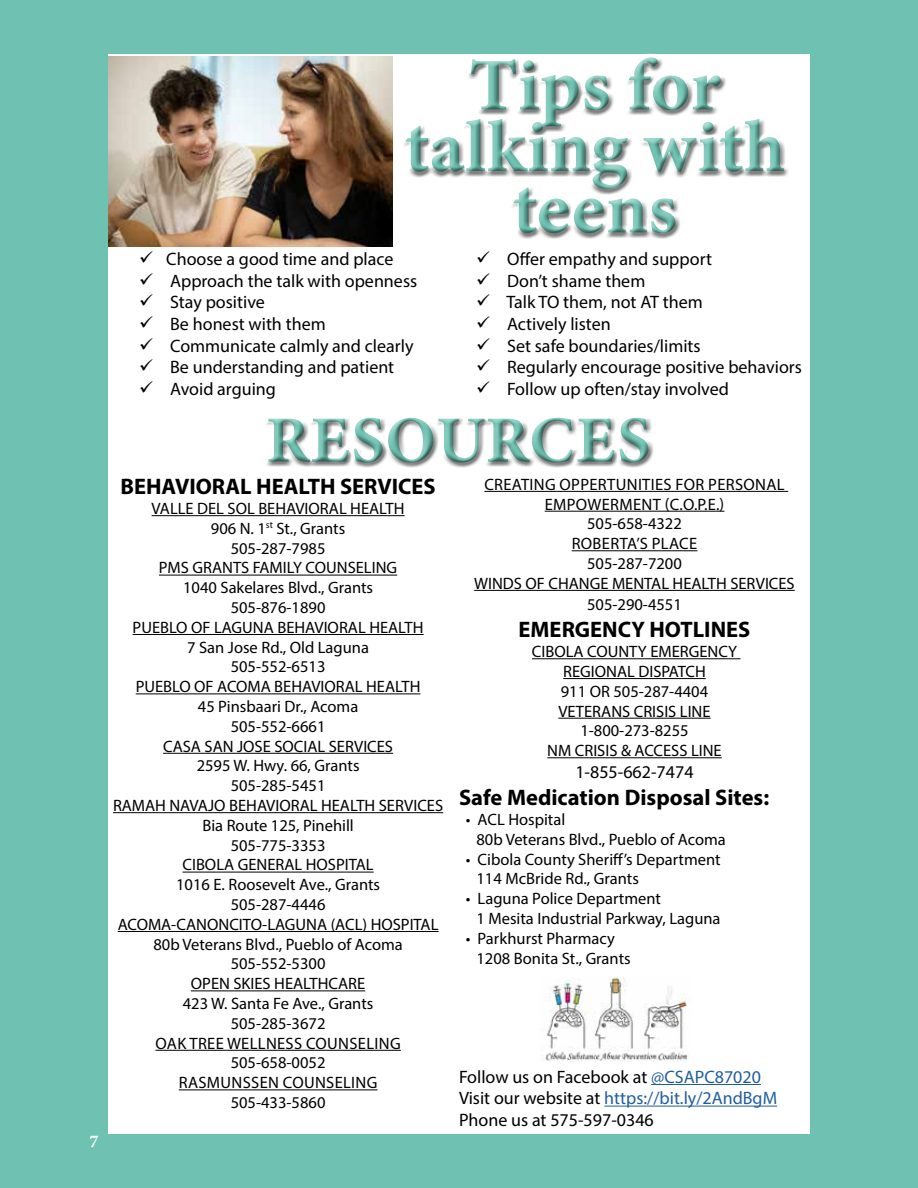
<style>
.page{position:relative;width:918px;height:1188px;background:#6fc1b1}
.page>*{position:absolute;margin:0;border:0;box-sizing:border-box;transform-origin:0 0}
.t1{font:74.25px/61.5px "Minion Variable Concept";letter-spacing:.025em;color:#6fc1b1;text-align:center}
.t2{font:66px "Minion Variable Concept";letter-spacing:.03em;color:#6fc1b1}
.t3{font:700 22.5px "Myriad Pro";color:#000}
.t4{font:18px/21.6px "Myriad Pro";color:#000}
.t5{font:18px "Minion Variable Concept";color:#fff}
.t6{font:16.5px/19.8px "Myriad Pro";color:#000}
.t7{font:16.5px/19.8px "Myriad Pro";letter-spacing:.02em;color:#000;text-align:center}
.s1{color:#215e9e}
</style>
<div class="page">
<div style="left:108px;top:54px;width:702px;height:1080px;background:#fff"></div>
<div style="left:400px;top:52px;width:389px;height:183px;background:#fff;opacity:.5"></div>
<div style="left:401px;top:56px;width:389px;height:183px;background:#000;opacity:.5"></div>
<div style="left:263px;top:415px;width:391px;height:53px;background:#000;opacity:.5"></div>
<img style="left:108px;top:56px;width:284px;height:190px">
<hr style="left:152px;top:515px;width:253px;height:1px;background:#000">
<hr style="left:159px;top:575px;width:238px;height:1px;background:#000">
<hr style="left:133px;top:634px;width:291px;height:1px;background:#000">
<hr style="left:136px;top:693px;width:284px;height:1px;background:#000">
<hr style="left:163px;top:753px;width:230px;height:1px;background:#000">
<hr style="left:113px;top:812px;width:330px;height:1px;background:#000">
<hr style="left:183px;top:872px;width:191px;height:1px;background:#000">
<hr style="left:118px;top:931px;width:320px;height:1px;background:#000">
<hr style="left:191px;top:990px;width:174px;height:1px;background:#000">
<hr style="left:156px;top:1050px;width:245px;height:1px;background:#000">
<hr style="left:179px;top:1089px;width:199px;height:1px;background:#000">
<hr style="left:484px;top:491px;width:304px;height:1px;background:#000">
<hr style="left:545px;top:511px;width:179px;height:1px;background:#000">
<hr style="left:572px;top:550px;width:125px;height:1px;background:#000">
<hr style="left:474px;top:590px;width:321px;height:1px;background:#000">
<hr style="left:532px;top:658px;width:209px;height:1px;background:#000">
<hr style="left:563px;top:678px;width:143px;height:1px;background:#000">
<hr style="left:558px;top:718px;width:153px;height:1px;background:#000">
<hr style="left:547px;top:757px;width:175px;height:1px;background:#000">
<img style="left:542px;top:977px;width:149px;height:85px">
<hr style="left:651px;top:1084px;width:110px;height:1px;background:#215e9e">
<hr style="left:604px;top:1106px;width:173px;height:1px;background:#215e9e">
<p class="t5" style="left:89px;top:1128px;width:10px">7</p>
<h1 class="t1" style="left:405px;top:54px;width:382px">Tips for talking with teens</h1>
<p class="t4" style="left:139px;top:248px;width:256px">✓ Choose a good time and place</p>
<p class="t4" style="left:139px;top:270px;width:279px">✓ Approach the talk with openness</p>
<p class="t4" style="left:139px;top:291px;width:127px">✓ Stay positive</p>
<p class="t4" style="left:139px;top:313px;width:188px">✓ Be honest with them</p>
<p class="t4" style="left:139px;top:334px;width:276px">✓ Communicate calmly and clearly</p>
<p class="t4" style="left:139px;top:356px;width:256px">✓ Be understanding and patient</p>
<p class="t4" style="left:139px;top:378px;width:138px">✓ Avoid arguing</p>
<p class="t4" style="left:476px;top:248px;width:237px">✓ Offer empathy and support</p>
<p class="t4" style="left:476px;top:270px;width:171px">✓ Don’t shame them</p>
<p class="t4" style="left:476px;top:291px;width:228px">✓ Talk TO them, not AT them</p>
<p class="t4" style="left:476px;top:313px;width:136px">✓ Actively listen</p>
<p class="t4" style="left:476px;top:334px;width:226px">✓ Set safe boundaries/limits</p>
<p class="t4" style="left:476px;top:356px;width:327px">✓ Regularly encourage positive behaviors</p>
<p class="t4" style="left:476px;top:378px;width:254px">✓ Follow up often/stay involved</p>
<h2 class="t2" style="left:266px;top:394px;width:385px">RESOURCES</h2>
<h3 class="t3" style="left:121px;top:472px;width:317px">BEHAVIORAL HEALTH SERVICES</h3>
<p class="t6" style="left:113px;top:498px;width:332px;text-align:center">VALLE DEL SOL BEHAVIORAL HEALTH<br>906 N. 1<sup>st</sup> St., Grants<br>505-287-7985<br>PMS GRANTS FAMILY COUNSELING<br>1040 Sakelares Blvd., Grants<br>505-876-1890<br>PUEBLO OF LAGUNA BEHAVIORAL HEALTH<br>7 San Jose Rd., Old Laguna<br>505-552-6513<br>PUEBLO OF ACOMA BEHAVIORAL HEALTH<br>45 Pinsbaari Dr., Acoma<br>505-552-6661<br>CASA SAN JOSE SOCIAL SERVICES<br>2595 W. Hwy. 66, Grants<br>505-285-5451<br>RAMAH NAVAJO BEHAVIORAL HEALTH SERVICES<br>Bia Route 125, Pinehill<br>505-775-3353<br>CIBOLA GENERAL HOSPITAL<br>1016 E. Roosevelt Ave., Grants<br>505-287-4446<br>ACOMA-CANONCITO-LAGUNA (ACL) HOSPITAL<br>80b Veterans Blvd., Pueblo of Acoma<br>505-552-5300<br>OPEN SKIES HEALTHCARE<br>423 W. Santa Fe Ave., Grants<br>505-285-3672<br>OAK TREE WELLNESS COUNSELING<br>505-658-0052<br>RASMUNSSEN COUNSELING<br>505-433-5860</p>
<p class="t7" style="left:474px;top:474px;width:322px">CREATING OPPERTUNITIES FOR PERSONAL<br>EMPOWERMENT (C.O.P.E.)<br>505-658-4322<br>ROBERTA’S PLACE<br>505-287-7200<br>WINDS OF CHANGE MENTAL HEALTH SERVICES</p>
<p class="t6" style="left:587px;top:595px;width:96px">505-290-4551</p>
<h3 class="t3" style="left:519px;top:615px;width:233px">EMERGENCY HOTLINES</h3>
<p class="t6" style="left:532px;top:641px;width:207px;text-align:center">CIBOLA COUNTY EMERGENCY<br>REGIONAL DISPATCH<br>911 OR 505-287-4404<br>VETERANS CRISIS LINE<br>1-800-273-8255<br>NM CRISIS &amp; ACCESS LINE</p>
<p class="t4" style="left:575px;top:761px;width:120px">1-855-662-7474</p>
<h3 class="t3" style="left:459px;top:783px;width:312px">Safe Medication Disposal Sites:</h3>
<p class="t6" style="left:476px;top:809px;width:251px;text-indent:-10px">• ACL Hospital<br>80b Veterans Blvd., Pueblo of Acoma</p>
<p class="t6" style="left:476px;top:849px;width:246px;text-indent:-10px">• Cibola County Sheriff’s Department<br>114 McBride Rd., Grants</p>
<p class="t6" style="left:476px;top:889px;width:246px;text-indent:-10px">• Laguna Police Department<br>1 Mesita Industrial Parkway, Laguna</p>
<p class="t6" style="left:476px;top:928px;width:156px;text-indent:-10px">• Parkhurst Pharmacy<br>1208 Bonita St., Grants</p>
<p class="t4" style="left:459px;top:1066px;width:320px">Follow us on Facebook at <span class="s1">@CSAPC87020<br></span>Visit our website at <span class="s1">https://bit.ly/2AndBgM<br></span>Phone us at 575-597-0346</p>
</div>
